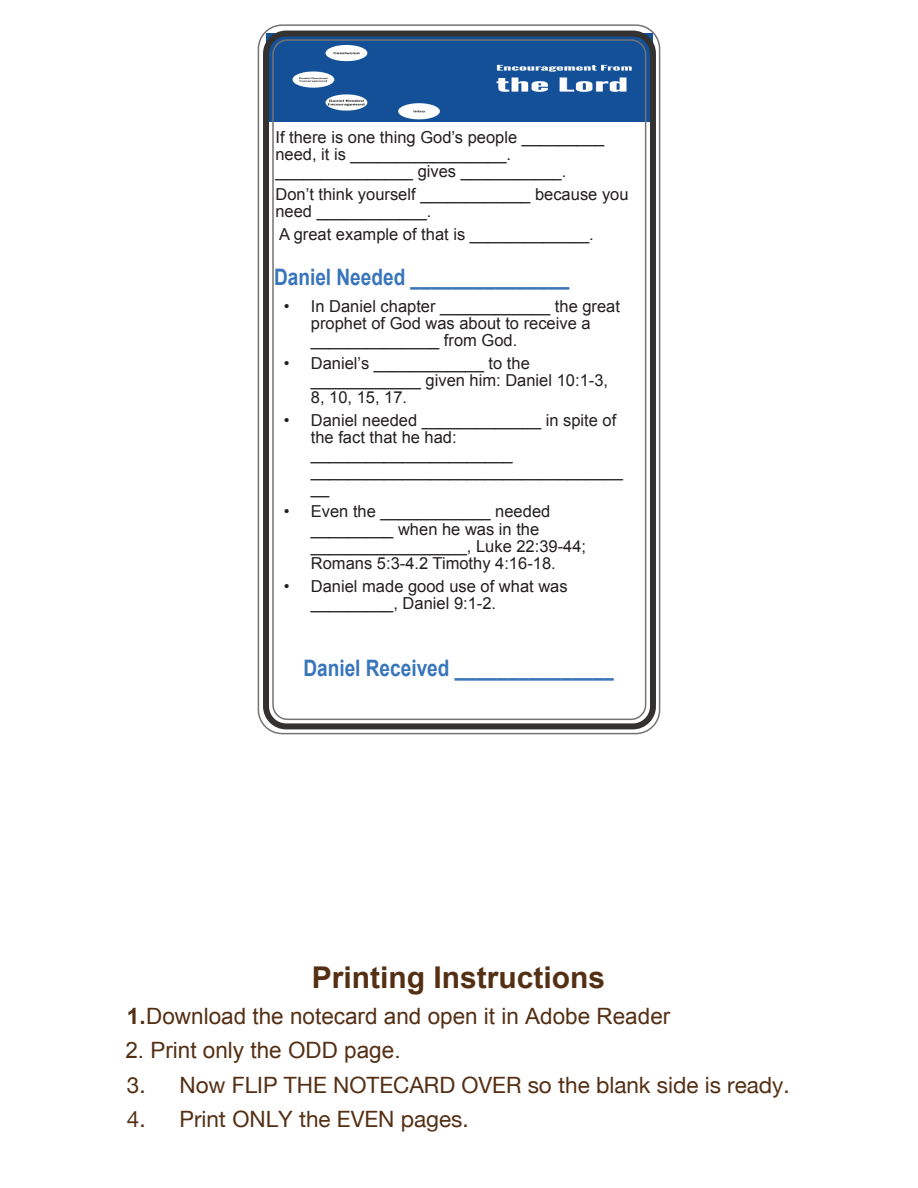
<style>
.page{position:relative;width:918px;height:1188px;background:#fff}
.page>*{position:absolute;margin:0;border:0;box-sizing:border-box;transform-origin:0 0}
.t1{font:700 30px "Arial";color:#542f14}
.t2{font:700 22.65px "Arial";color:#3875bb;scale:.84 1}
.t3{font:22.5px "Helvetica Neue";color:#542f14}
.t4{font:22.5px "Arial";color:#542f14}
.t5{font:16.5px/17.1px "Arial";color:#231f20}
.s1{font-weight:700}
</style>
<div class="page">
<img style="left:266px;top:34px;width:387px;height:87px">
<div style="left:272px;top:39px;width:374px;height:681px;border:2px solid #757372;border-radius:15px"></div>
<div style="left:258px;top:24px;width:402px;height:710px;border:2px solid #757372;border-radius:24px"></div>
<div style="left:263px;top:31px;width:393px;height:698px;border:6px solid #343231;border-radius:20px"></div>
<p class="t5" style="left:275px;top:130px;width:331px">If there is one thing God’s people _________ need, it is _________________. _______________ gives ___________.</p>
<p class="t5" style="left:275px;top:187px;width:355px">Don’t think yourself ____________ because you need ____________.</p>
<p class="t5" style="left:279px;top:227px;width:316px">A great example of that is _____________.</p>
<h2 class="t2" style="left:274px;top:268px;width:353px">Daniel Needed _______________</h2>
<p class="t5" style="left:311px;top:299px;width:311px;text-indent:-27px">• In Daniel chapter ____________ the great prophet of God was about to receive a ______________ from God.</p>
<p class="t5" style="left:311px;top:356px;width:299px;text-indent:-27px">• Daniel’s ____________ to the ____________ given him: Daniel 10:1-3,<br>8, 10, 15, 17.</p>
<p class="t5" style="left:311px;top:413px;width:314px;text-indent:-27px">• Daniel needed _____________ in spite of the fact that he had: ______________________ __________________________________ __</p>
<p class="t5" style="left:311px;top:505px;width:277px;text-indent:-27px">• Even the ____________ needed _________ when he was in the _________________, Luke 22:39-44;<br>Romans 5:3-4.2 Timothy 4:16-18.</p>
<p class="t5" style="left:311px;top:579px;width:258px;text-indent:-27px">• Daniel made good use of what was _________, Daniel 9:1-2.</p>
<h2 class="t2" style="left:303px;top:659px;width:371px">Daniel Received _______________</h2>
<h1 class="t1" style="left:312px;top:966px;width:295px">Printing Instructions</h1>
<h3 class="t4" style="left:127px;top:1007px;width:545px"><span class="s1">1.</span>Download the notecard and open it in Adobe Reader</h3>
<h3 class="t4" style="left:125px;top:1042px;width:277px">2. Print only the ODD page.</h3>
<h3 class="t3" style="left:127px;top:1071px;width:664px">3. Now FLIP THE NOTECARD OVER so the blank side is ready.</h3>
<h3 class="t3" style="left:127px;top:1106px;width:343px">4. Print ONLY the EVEN pages.</h3>
</div>
